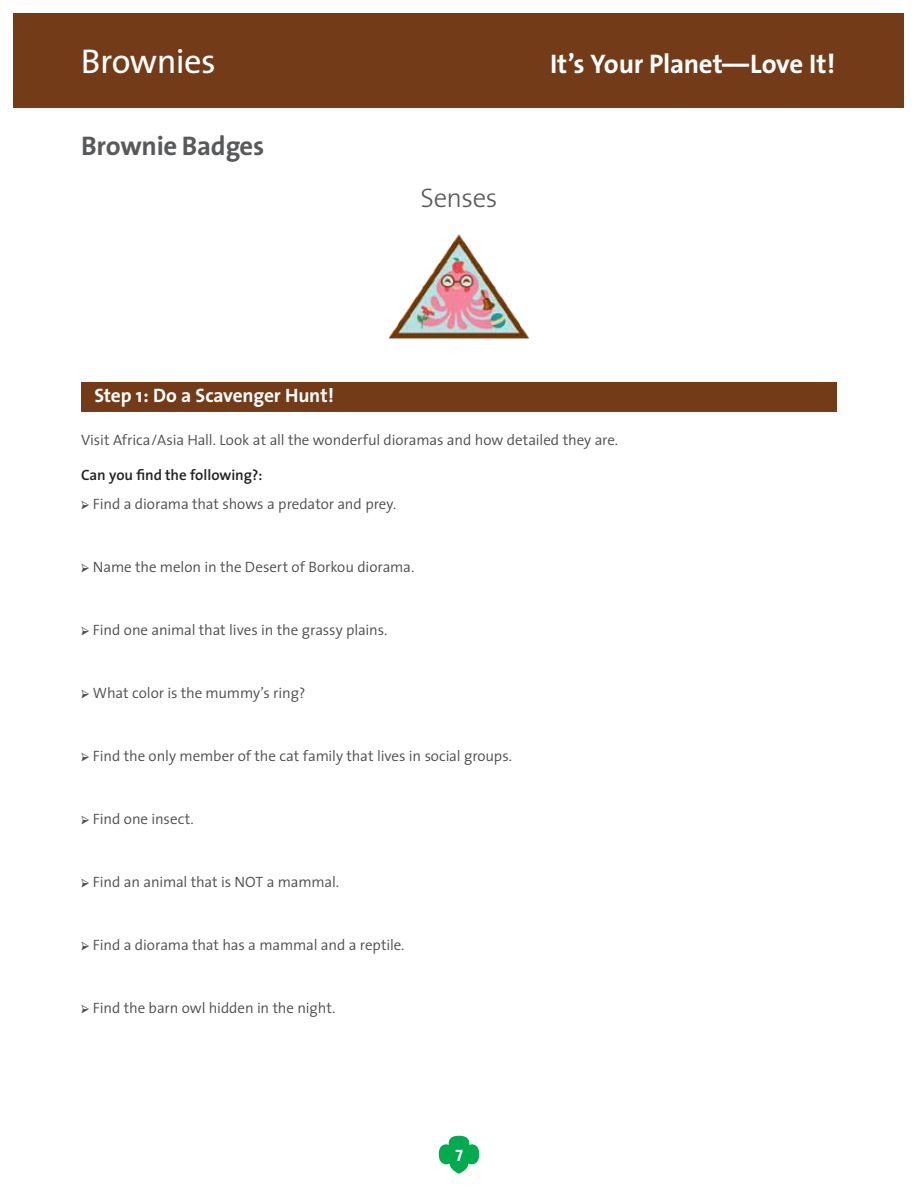
<style>
.page{position:relative;width:918px;height:1188px;background:#fff}
.page>*{position:absolute;margin:0;border:0;box-sizing:border-box;transform-origin:0 0}
.t1{font:34.5px "The Sans";letter-spacing:-.015em;color:#fff}
.t2{font:700 27px "The Sans";letter-spacing:-.01em;color:#fff}
.t3{font:700 27px "The Sans";letter-spacing:-.01em;color:#58595b}
.t4{font:300 27px "The Sans";letter-spacing:-.01em;color:#58595b}
.t5{font:700 19.5px "The Sans";letter-spacing:-.01em;color:#fff}
.t6{font:16.5px "The Sans Bold Caps";color:#fff}
.t7{font:300 15px "The Sans";letter-spacing:-.01em;color:#4d4d4f}
.t8{font:600 15px "The Sans";letter-spacing:-.005em;color:#231f20}
.s1{font-family:"Minion Pro";font-weight:400}
</style>
<div class="page">
<div style="left:14px;top:14px;width:890px;height:94px;background:#733b18"></div>
<svg style="left:439px;top:1136px;width:40px;height:38px"></svg>
<div style="left:81px;top:382px;width:756px;height:30px;background:#733b18"></div>
<img style="left:388px;top:234px;width:141px;height:105px">
<h1 class="t1" style="left:81px;top:33px;width:136px">Brownies</h1>
<h2 class="t2" style="left:550px;top:42px;width:287px">It’s Your Planet—Love It!</h2>
<h2 class="t3" style="left:81px;top:123px;width:185px">Brownie Badges</h2>
<h2 class="t4" style="left:420px;top:176px;width:79px">Senses</h2>
<h3 class="t5" style="left:94px;top:379px;width:241px">Step 1: Do a Scavenger Hunt!</h3>
<p class="t7" style="left:81px;top:428px;width:539px">Visit Africa/Asia Hall. Look at all the wonderful dioramas and how detailed they are.</p>
<p class="t8" style="left:81px;top:463px;width:183px">Can you find the following?:</p>
<p class="t7" style="left:81px;top:492px;width:317px"><span class="s1">➢</span> Find a diorama that shows a predator and prey.</p>
<p class="t7" style="left:81px;top:555px;width:335px"><span class="s1">➢</span> Name the melon in the Desert of Borkou diorama.</p>
<p class="t7" style="left:81px;top:618px;width:308px"><span class="s1">➢</span> Find one animal that lives in the grassy plains.</p>
<p class="t7" style="left:81px;top:681px;width:226px"><span class="s1">➢</span> What color is the mummy’s ring?</p>
<p class="t7" style="left:81px;top:744px;width:433px"><span class="s1">➢</span> Find the only member of the cat family that lives in social groups.</p>
<p class="t7" style="left:81px;top:807px;width:114px"><span class="s1">➢</span> Find one insect.</p>
<p class="t7" style="left:81px;top:870px;width:260px"><span class="s1">➢</span> Find an animal that is NOT a mammal.</p>
<p class="t7" style="left:81px;top:933px;width:325px"><span class="s1">➢</span> Find a diorama that has a mammal and a reptile.</p>
<p class="t7" style="left:81px;top:996px;width:256px"><span class="s1">➢</span> Find the barn owl hidden in the night.</p>
<p class="t6" style="left:455px;top:1141px;width:9px">7</p>
</div>
